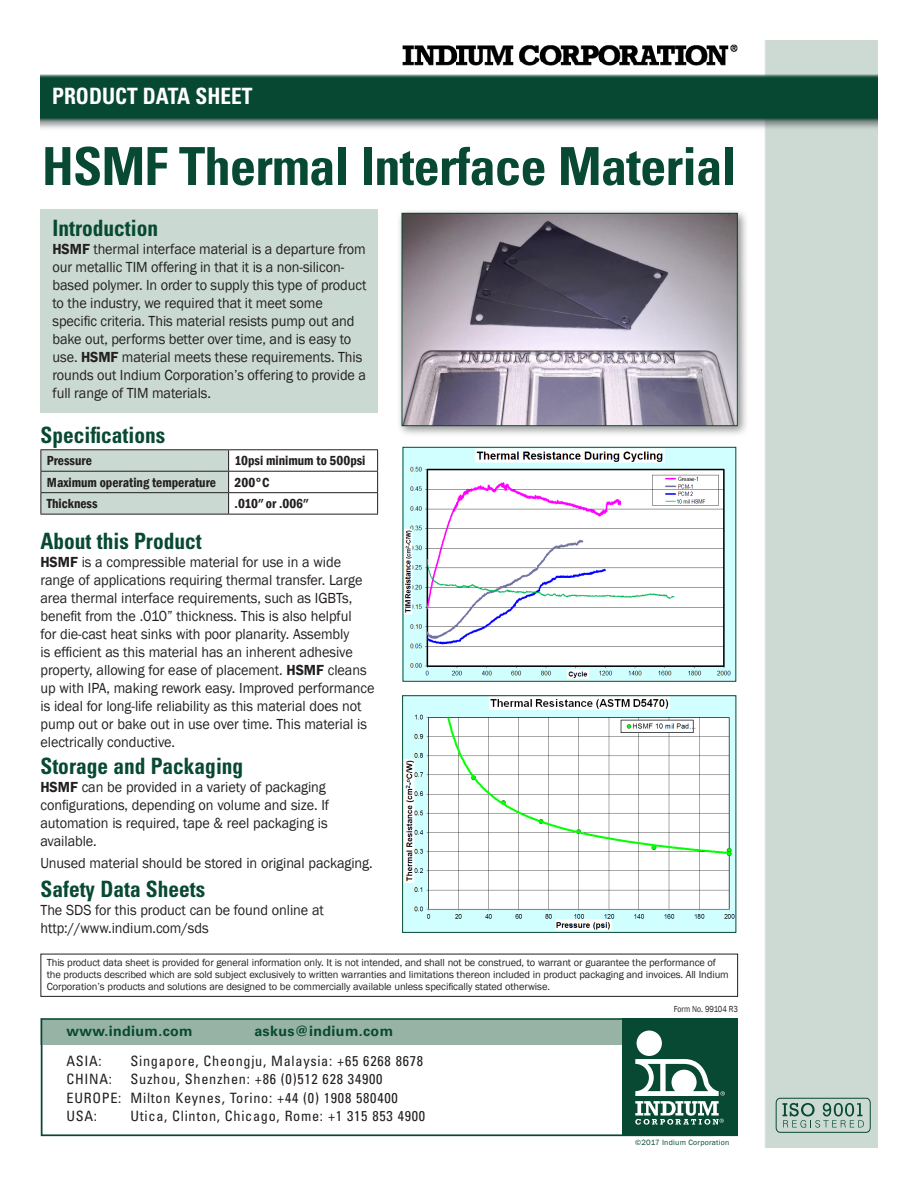
<style>
.page{position:relative;width:918px;height:1188px;background:#fff}
.page>*{position:absolute;margin:0;border:0;box-sizing:border-box;transform-origin:0 0}
.heading_main{font:700 condensed 52.5px "Univers LT Std";letter-spacing:-.015em;color:#074932}
.bulleted_list{font:700 condensed 22.5px "Univers LT Std";color:#074932;scale:.95 1}
.bulleted_list-2{font:700 condensed 22.5px "Univers LT Std";color:#fff;scale:.95 1}
.heading-12_pt{font:700 condensed 22.5px "Univers LT Std";color:#074932;scale:.95 1}
.bulleted_list-3{font:15px/18px "Franklin Gothic";letter-spacing:-.005em;color:#231f20;scale:.95 1}
.t1{font:condensed 14.25px "Univers LT Std";letter-spacing:.05em;color:#231f20}
.t2{font:700 14.25px "Univers LT Std";letter-spacing:.025em;color:#074932}
.bulleted_list-4{font:600 condensed 13.5px "Franklin Gothic";color:#231f20}
.t3{font:10.5px/12px "Franklin Gothic";letter-spacing:-.01em;color:#231f20}
.t4{font:9px "Franklin Gothic";letter-spacing:-.005em;color:#231f20;scale:.85 1}
.t5{font:7.8px "Franklin Gothic";letter-spacing:.03em;color:#074932}
.s1{font-weight:600}
</style>
<div class="page">
<img style="left:40px;top:40px;width:838px;height:1108px">
<img style="left:397px;top:40px;width:347px;height:29px">
<div style="left:41px;top:1018px;width:697px;height:118px;background:#fff"></div>
<div style="left:41px;top:1018px;width:697px;height:27px;background:#97b3a6"></div>
<div style="left:41px;top:1018px;width:672px;height:118px;border:1px solid #074932"></div>
<div style="left:623px;top:1018px;width:115px;height:118px;background:#074932"></div>
<div style="left:40px;top:210px;width:338px;height:203px;background:#cad9d2"></div>
<hr style="left:40px;top:449px;width:189px;height:1px;background:#231f20">
<hr style="left:229px;top:449px;width:149px;height:1px;background:#231f20">
<hr style="left:229px;top:471px;width:149px;height:1px;background:#231f20">
<hr style="left:229px;top:492px;width:149px;height:1px;background:#231f20">
<svg style="left:40px;top:450px;width:189px;height:64px;background:#c1cfc9"></svg>
<svg style="left:377px;top:450px;width:1px;height:64px"></svg>
<hr style="left:40px;top:514px;width:189px;height:1px;background:#231f20">
<hr style="left:229px;top:514px;width:149px;height:1px;background:#231f20">
<div style="left:40px;top:954px;width:698px;height:43px;border:1px solid #231f20"></div>
<div style="left:396px;top:208px;width:353px;height:230px;background:#231f20;opacity:.5"></div>
<img style="left:404px;top:215px;width:332px;height:209px">
<div style="left:402px;top:213px;width:336px;height:213px;border:1px solid #074932"></div>
<img style="left:405px;top:449px;width:329px;height:231px">
<div style="left:403px;top:447px;width:333px;height:235px;border:1px solid #074932"></div>
<img style="left:404px;top:697px;width:330px;height:234px">
<div style="left:402px;top:695px;width:334px;height:238px;border:1px solid #074932"></div>
<div style="left:637px;top:1031px;width:25px;height:25px;background:#fff;border-radius:50%"></div>
<svg style="left:635px;top:1059px;width:90px;height:66px"></svg>
<svg style="left:782px;top:1103px;width:82px;height:25px;background:#9eb7ad"></svg>
<div style="left:776px;top:1098px;width:94px;height:35px;border:1px solid #074932;border-radius:4px"></div>
<p class="bulleted_list-2" style="left:52px;top:83px;width:212px">PRODUCT DATA SHEET</p>
<p class="heading_main" style="left:42px;top:134px;width:696px">HSMF Thermal Interface Material</p>
<p class="heading-12_pt" style="left:52px;top:215px;width:113px">Introduction</p>
<p class="bulleted_list-3" style="left:52px;top:241px;width:332px"><span class="s1">HSMF</span> thermal interface material is a departure from our metallic TIM offering in that it is a non-silicon&shy;based polymer. In order to supply this type of product to the industry, we required that it meet some specific criteria. This material resists pump out and bake out, performs better over time, and is easy to use. <span class="s1">HSMF</span> material meets these requirements. This rounds out Indium Corporation’s offering to provide a full range of TIM materials.</p>
<p class="bulleted_list" style="left:40px;top:421px;width:133px">Specifications</p>
<p class="bulleted_list-4" style="left:47px;top:452px;width:47px">Pressure</p>
<p class="bulleted_list-4" style="left:235px;top:452px;width:132px">10psi minimum to 500psi</p>
<p class="bulleted_list-4" style="left:47px;top:473px;width:171px">Maximum operating temperature</p>
<p class="bulleted_list-4" style="left:235px;top:473px;width:36px">200°C</p>
<p class="bulleted_list-4" style="left:47px;top:495px;width:52px">Thickness</p>
<p class="bulleted_list-4" style="left:235px;top:495px;width:75px">.010″ or .006″</p>
<p class="bulleted_list" style="left:40px;top:527px;width:171px">About this Product</p>
<p class="bulleted_list-3" style="left:40px;top:553px;width:353px"><span class="s1">HSMF</span> is a compressible material for use in a wide range of applications requiring thermal transfer. Large area thermal interface requirements, such as IGBTs, benefit from the .010” thickness. This is also helpful<br>for die-cast heat sinks with poor planarity. Assembly<br>is efficient as this material has an inherent adhesive property, allowing for ease of placement. <span class="s1">HSMF</span> cleans up with IPA, making rework easy. Improved performance is ideal for long-life reliability as this material does not pump out or bake out in use over time. This material is electrically conductive.</p>
<p class="bulleted_list" style="left:40px;top:752px;width:215px">Storage and Packaging</p>
<p class="bulleted_list-3" style="left:40px;top:778px;width:305px"><span class="s1">HSMF</span> can be provided in a variety of packaging configurations, depending on volume and size. If automation is required, tape &amp; reel packaging is available.</p>
<p class="bulleted_list-3" style="left:40px;top:855px;width:351px">Unused material should be stored in original packaging.</p>
<p class="bulleted_list" style="left:40px;top:875px;width:175px">Safety Data Sheets</p>
<p class="bulleted_list-3" style="left:40px;top:901px;width:300px">The SDS for this product can be found online at http://www.indium.com/sds</p>
<p class="t3" style="left:47px;top:957px;width:684px">This product data sheet is provided for general information only. It is not intended, and shall not be construed, to warrant or guarantee the performance of the products described which are sold subject exclusively to written warranties and limitations thereon included in product packaging and invoices. All Indium<br>Corporation’s products and solutions are designed to be commercially available unless specifically stated otherwise.</p>
<p class="t2" style="left:67px;top:1023px;width:128px">www.indium.com</p>
<p class="t2" style="left:254px;top:1023px;width:140px">askus@indium.com</p>
<p class="t1" style="left:67px;top:1051px;width:37px">ASIA:</p>
<p class="t1" style="left:131px;top:1051px;width:294px">Singapore, Cheongju, Malaysia: +65 6268 8678</p>
<p class="t1" style="left:67px;top:1070px;width:47px">CHINA:</p>
<p class="t1" style="left:131px;top:1070px;width:253px">Suzhou, Shenzhen: +86 (0)512 628 34900</p>
<p class="t1" style="left:67px;top:1088px;width:333px">EUROPE: Milton Keynes, Torino: +44 (0) 1908 580400</p>
<p class="t1" style="left:67px;top:1107px;width:32px">USA:</p>
<p class="t1" style="left:131px;top:1107px;width:296px">Utica, Clinton, Chicago, Rome: +1 315 853 4900</p>
<p class="t4" style="left:674px;top:1004px;width:77px">Form No. 99104 R3</p>
<p class="t5" style="left:635px;top:1138px;width:96px">©2017 Indium Corporation</p>
</div>
